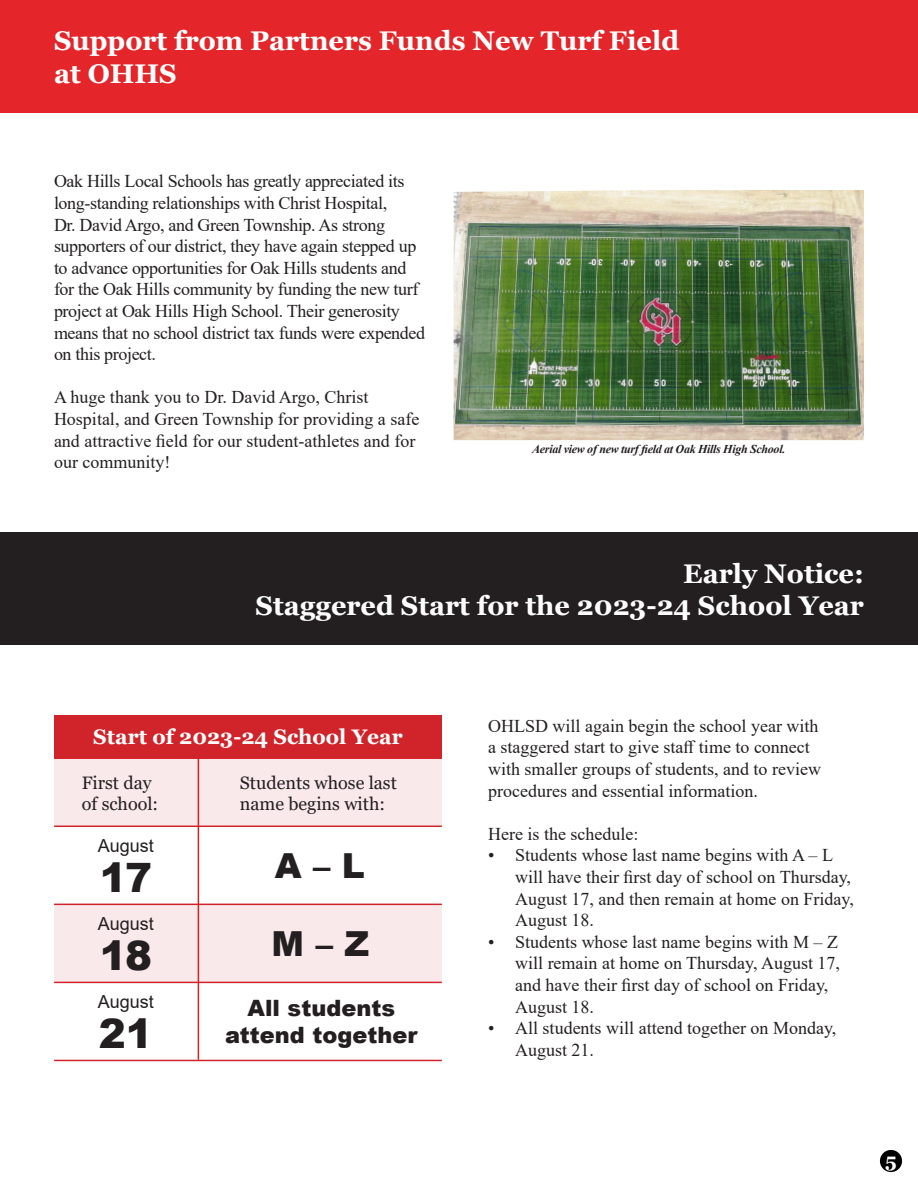
<style>
.page{position:relative;width:918px;height:1188px;background:#fff}
.page>*{position:absolute;margin:0;border:0;box-sizing:border-box;transform-origin:0 0}
.t1{font:900 40.5px "Arial";color:#231f20}
.t2{font:900 34.5px "Arial";color:#231f20}
.t3{font:700 27px/32.4px "Georgia";color:#fff}
.t4{font:900 22.5px "Arial";color:#231f20}
.t5{font:700 21px "Georgia";color:#fff}
.t6{font:700 19.5px "Georgia";color:#fff}
.t7{font:18px/21.6px "Times New Roman";color:#231f20}
.t8{font:18px/21.6px "Times New Roman";letter-spacing:-.02em;color:#231f20}
.t9{font:18px/21.6px "Georgia";color:#231f20}
.t10{font:18px "Arial";color:#231f20}
.t11{font:italic 700 12px "Times New Roman";letter-spacing:-.025em;color:#231f20}
</style>
<div class="page">
<div style="left:54px;top:904px;width:388px;height:78px;background:#fae9ea"></div>
<div style="left:54px;top:748px;width:388px;height:78px;background:#fae9ea"></div>
<div style="left:0;top:0;width:918px;height:112px;background:#e42529"></div>
<div style="left:54px;top:716px;width:388px;height:43px;background:#d1232a"></div>
<div style="left:0;top:533px;width:918px;height:112px;background:#231f20"></div>
<img style="left:454px;top:190px;width:410px;height:250px">
<hr style="left:54px;top:826px;width:388px;height:1px;background:#d1232a">
<hr style="left:54px;top:904px;width:388px;height:1px;background:#d1232a">
<hr style="left:198px;top:759px;width:1px;height:301px;background:#d1232a">
<hr style="left:54px;top:982px;width:388px;height:1px;background:#d1232a">
<hr style="left:54px;top:1060px;width:388px;height:1px;background:#d1232a">
<div style="left:880px;top:1150px;width:22px;height:22px;background:#000;border-radius:50%"></div>
<p class="t3" style="left:54px;top:25px;width:627px">Support from Partners Funds New Turf Field at OHHS</p>
<p class="t8" style="left:54px;top:170px;width:373px">Oak Hills Local Schools has greatly appreciated its long-standing relationships with Christ Hospital,<br>Dr. David Argo, and Green Township. As strong supporters of our district, they have again stepped up to advance opportunities for Oak Hills students and for the Oak Hills community by funding the new turf project at Oak Hills High School. Their generosity means that no school district tax funds were expended on this project.</p>
<p class="t7" style="left:54px;top:386px;width:367px">A huge thank you to Dr. David Argo, Christ Hospital, and Green Township for providing a safe and attractive field for our student-athletes and for our community!</p>
<p class="t11" style="left:532px;top:441px;width:255px">Aerial view of new turf field at Oak Hills High School.</p>
<p class="t3" style="left:683px;top:557px;width:182px">Early Notice:</p>
<p class="t3" style="left:256px;top:590px;width:610px">Staggered Start for the 2023-24 School Year</p>
<p class="t5" style="left:93px;top:724px;width:311px">Start of 2023-24 School Year</p>
<p class="t9" style="left:82px;top:772px;width:78px">First day of school:</p>
<p class="t9" style="left:240px;top:772px;width:159px">Students whose last name begins with:</p>
<p class="t10" style="left:98px;top:833px;width:58px">August</p>
<p class="t1" style="left:100px;top:848px;width:54px">17</p>
<p class="t10" style="left:98px;top:911px;width:58px">August</p>
<p class="t1" style="left:100px;top:926px;width:54px">18</p>
<p class="t10" style="left:98px;top:989px;width:58px">August</p>
<p class="t1" style="left:99px;top:1004px;width:56px">21</p>
<p class="t2" style="left:275px;top:840px;width:92px">A – L</p>
<p class="t2" style="left:272px;top:918px;width:99px">M – Z</p>
<p class="t4" style="left:248px;top:992px;width:149px">All students</p>
<p class="t4" style="left:225px;top:1019px;width:194px">attend together</p>
<p class="t7" style="left:488px;top:714px;width:334px">OHLSD will again begin the school year with a staggered start to give staff time to connect with smaller groups of students, and to review procedures and essential information.</p>
<p class="t7" style="left:488px;top:822px;width:152px">Here is the schedule:</p>
<p class="t7" style="left:515px;top:844px;width:340px;text-indent:-27px">• Students whose last name begins with A – L will have their first day of school on Thursday, August 17, and then remain at home on Friday, August 18.</p>
<p class="t7" style="left:515px;top:930px;width:326px;text-indent:-27px">• Students whose last name begins with M – Z will remain at home on Thursday, August 17, and have their first day of school on Friday, August 18.</p>
<p class="t7" style="left:515px;top:1017px;width:323px;text-indent:-27px">• All students will attend together on Monday,<br>August 21.</p>
<p class="t6" style="left:885px;top:1148px;width:13px">5</p>
</div>
